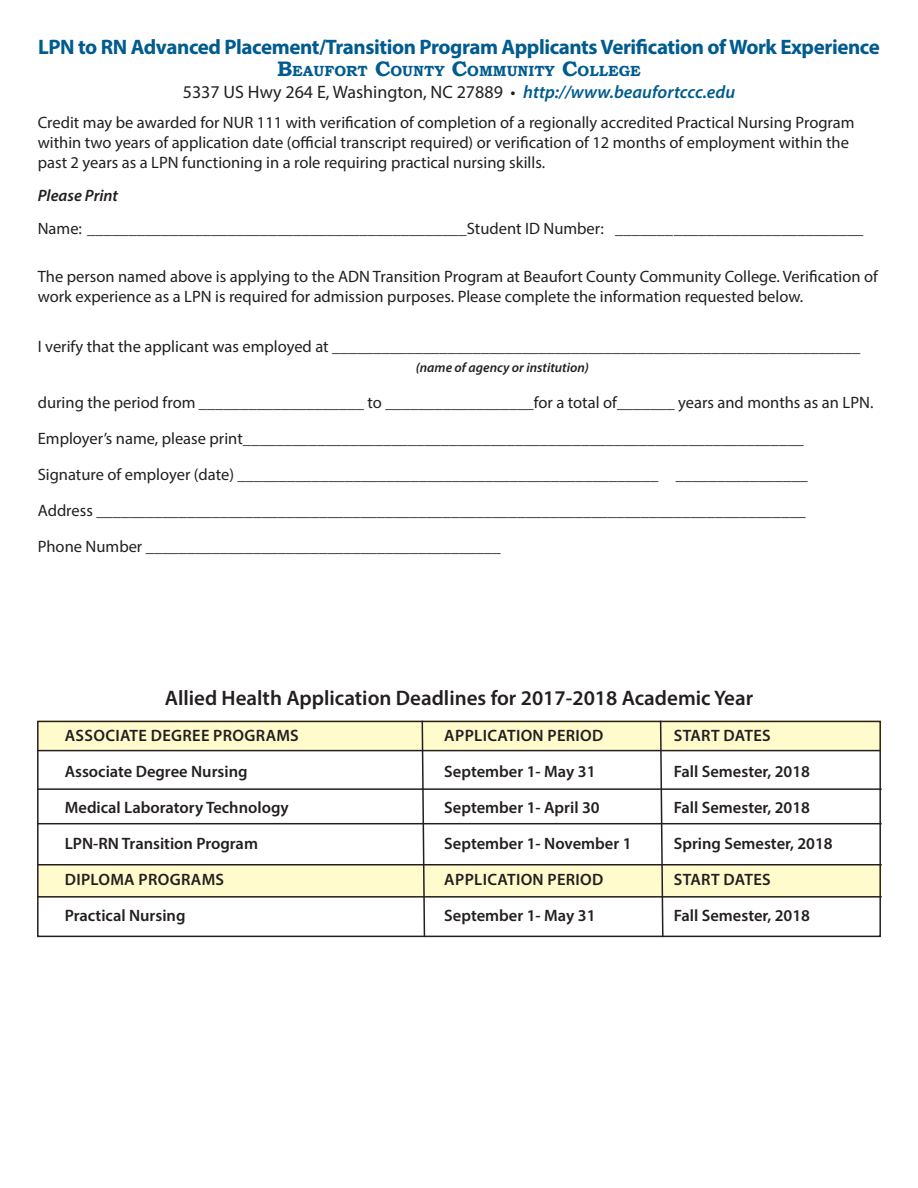
<style>
.page{position:relative;width:918px;height:1188px;background:#fff}
.page>*{position:absolute;margin:0;border:0;box-sizing:border-box;transform-origin:0 0}
.t1{font:700 21px "Myriad Pro";letter-spacing:-.02em;color:#005b8f}
.t2{font:600 21px "Myriad Pro";color:#231f20}
.t3{font:18px "Myriad Pro";color:#231f20}
.t4{font:16.5px/19.8px "Myriad Pro";color:#231f20}
.t5{font:600 16.5px "Myriad Pro";color:#231f20}
.t6{font:600 16.5px "Myriad Pro";letter-spacing:.02em;color:#231f20}
.t7{font:italic 600 16.5px "Myriad Pro";color:#231f20}
.t8{font:700 14.7px "Bookman Old Style";color:#005b8f}
.t9{font:italic 600 13.5px "Myriad Pro";color:#231f20}
.s1{font-size:21px}
.s2{font-weight:600;font-style:italic;color:#005b8f}
</style>
<div class="page">
<div style="left:38px;top:721px;width:844px;height:29px;background:#fffbcc"></div>
<div style="left:38px;top:865px;width:844px;height:33px;background:#fffbcc"></div>
<div style="left:37px;top:721px;width:844px;height:216px;border:2px solid #231f20"></div>
<hr style="left:37px;top:750px;width:844px;height:1px;background:#231f20">
<hr style="left:38px;top:788px;width:844px;height:2px;background:#231f20">
<hr style="left:38px;top:823px;width:844px;height:1px;background:#231f20">
<hr style="left:38px;top:864px;width:844px;height:2px;background:#231f20">
<hr style="left:38px;top:896px;width:844px;height:2px;background:#231f20">
<svg style="left:421px;top:720px;width:5px;height:218px"></svg>
<svg style="left:659px;top:720px;width:5px;height:218px"></svg>
<p class="t1" style="left:38px;top:33px;width:843px">LPN to RN Advanced Placement/Transition Program Applicants Verification of Work Experience</p>
<p class="t8" style="left:277px;top:62px;width:365px"><span class="s1">B</span>EAUFORT <span class="s1">C</span>OUNTY <span class="s1">C</span>OMMUNITY <span class="s1">C</span>OLLEGE</p>
<p class="t3" style="left:183px;top:81px;width:554px">5337 US Hwy 264 E, Washington, NC 27889 • <span class="s2">http://www.beaufortccc.edu</span></p>
<p class="t4" style="left:38px;top:112px;width:818px">Credit may be awarded for NUR 111 with verification of completion of a regionally accredited Practical Nursing Program within two years of application date (official transcript required) or verification of 12 months of employment within the past 2 years as a LPN functioning in a role requiring practical nursing skills.</p>
<p class="t7" style="left:38px;top:185px;width:82px">Please Print</p>
<p class="t4" style="left:38px;top:218px;width:827px">Name: ______________________________________________Student ID Number: ______________________________</p>
<p class="t4" style="left:38px;top:266px;width:842px">The person named above is applying to the ADN Transition Program at Beaufort County Community College. Verification of work experience as a LPN is required for admission purposes. Please complete the information requested below.</p>
<p class="t4" style="left:38px;top:336px;width:824px">I verify that the applicant was employed at ________________________________________________________________</p>
<p class="t9" style="left:416px;top:359px;width:175px">(name of agency or institution)</p>
<p class="t4" style="left:38px;top:392px;width:837px">during the period from ____________________ to __________________for a total of_______ years and months as an LPN.</p>
<p class="t4" style="left:38px;top:428px;width:768px">Employer’s name, please print____________________________________________________________________</p>
<p class="t4" style="left:38px;top:464px;width:772px">Signature of employer (date) ___________________________________________________ ________________</p>
<p class="t4" style="left:38px;top:500px;width:770px">Address ______________________________________________________________________________________</p>
<p class="t4" style="left:38px;top:536px;width:464px">Phone Number ___________________________________________</p>
<p class="t2" style="left:165px;top:684px;width:590px">Allied Health Application Deadlines for 2017-2018 Academic Year</p>
<p class="t6" style="left:65px;top:725px;width:236px">ASSOCIATE DEGREE PROGRAMS</p>
<p class="t6" style="left:444px;top:725px;width:161px">APPLICATION PERIOD</p>
<p class="t6" style="left:674px;top:725px;width:98px">START DATES</p>
<p class="t5" style="left:65px;top:761px;width:184px">Associate Degree Nursing</p>
<p class="t5" style="left:444px;top:761px;width:153px">September 1- May 31</p>
<p class="t5" style="left:674px;top:761px;width:138px">Fall Semester, 2018</p>
<p class="t5" style="left:65px;top:797px;width:225px">Medical Laboratory Technology</p>
<p class="t5" style="left:444px;top:797px;width:157px">September 1- April 30</p>
<p class="t5" style="left:674px;top:797px;width:138px">Fall Semester, 2018</p>
<p class="t5" style="left:65px;top:833px;width:195px">LPN-RN Transition Program</p>
<p class="t5" style="left:444px;top:833px;width:189px">September 1- November 1</p>
<p class="t5" style="left:674px;top:833px;width:160px">Spring Semester, 2018</p>
<p class="t6" style="left:65px;top:869px;width:161px">DIPLOMA PROGRAMS</p>
<p class="t6" style="left:444px;top:869px;width:161px">APPLICATION PERIOD</p>
<p class="t6" style="left:674px;top:869px;width:98px">START DATES</p>
<p class="t5" style="left:65px;top:905px;width:122px">Practical Nursing</p>
<p class="t5" style="left:444px;top:905px;width:153px">September 1- May 31</p>
<p class="t5" style="left:674px;top:905px;width:138px">Fall Semester, 2018</p>
</div>
